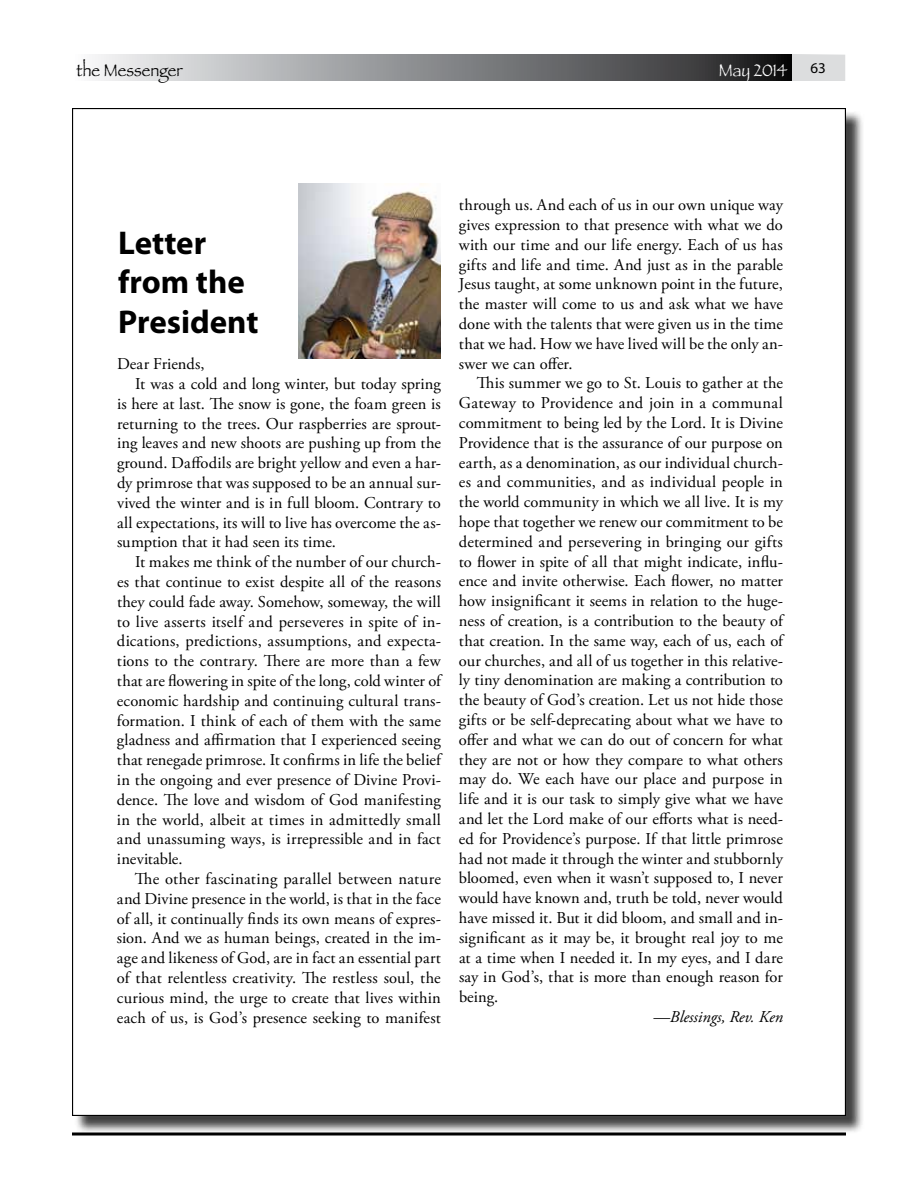
<style>
.page{position:relative;width:918px;height:1188px;background:#fff}
.page>*{position:absolute;margin:0;border:0;box-sizing:border-box;transform-origin:0 0}
.t1{font:700 33px/39.6px "Myriad Pro";color:#000}
.t2{font:18px "Papyrus";color:#000;scale:.9 1}
.t3{font:18px "Papyrus";color:#fff;scale:.9 1}
.t4{font:16.5px/19.8px "Adobe Garamond Pro";letter-spacing:.005em;color:#000;text-align:justify}
.t5{font:italic 16.5px "Adobe Garamond Pro";color:#000}
.t6{font:15px "Myriad Pro";color:#000}
</style>
<div class="page">
<svg style="left:95px;top:54px;width:697px;height:27px;background:#858688"></svg>
<svg style="left:792px;top:54px;width:53px;height:27px"></svg>
<hr style="left:72px;top:1132px;width:774px;height:4px;background:#7f7f7f">
<div style="left:74px;top:110px;width:791px;height:1025px;background:#000;opacity:.75"></div>
<div style="left:73px;top:109px;width:772px;height:1006px;background:#fff"></div>
<img style="left:299px;top:184px;width:142px;height:174px">
<p class="t2" style="left:76px;top:59px;width:119px">the Messenger</p>
<p class="t3" style="left:719px;top:59px;width:78px">May 2014</p>
<p class="t6" style="left:811px;top:59px;width:17px">63</p>
<h1 class="t1" style="left:118px;top:222px;width:142px">Letter from the<br>President</h1>
<p class="t4" style="left:117px;top:355px;width:89px">Dear Friends,</p>
<p class="t4" style="left:135px;top:374px;width:307px">It was a cold and long winter, but today spring</p>
<p class="t4" style="left:117px;top:394px;width:325px">is here at last. The snow is gone, the foam green is</p>
<p class="t4" style="left:117px;top:414px;width:325px">returning to the trees. Our raspberries are sprout-</p>
<p class="t4" style="left:117px;top:434px;width:325px">ing leaves and new shoots are pushing up from the</p>
<p class="t4" style="left:117px;top:454px;width:325px">ground. Daffodils are bright yellow and even a har-</p>
<p class="t4" style="left:117px;top:473px;width:325px">dy primrose that was supposed to be an annual sur-</p>
<p class="t4" style="left:117px;top:493px;width:325px">vived the winter and is in full bloom. Contrary to</p>
<p class="t4" style="left:117px;top:513px;width:325px">all expectations, its will to live has overcome the as-</p>
<p class="t4" style="left:117px;top:533px;width:221px">sumption that it had seen its time.</p>
<p class="t4" style="left:135px;top:553px;width:307px">It makes me think of the number of our church-</p>
<p class="t4" style="left:117px;top:572px;width:326px">es that continue to exist despite all of the reasons</p>
<p class="t4" style="left:117px;top:592px;width:325px">they could fade away. Somehow, someway, the will</p>
<p class="t4" style="left:117px;top:612px;width:325px">to live asserts itself and perseveres in spite of in-</p>
<p class="t4" style="left:117px;top:632px;width:325px">dications, predictions, assumptions, and expecta-</p>
<p class="t4" style="left:117px;top:652px;width:325px">tions to the contrary. There are more than a few</p>
<p class="t4" style="left:117px;top:671px;width:325px">that are flowering in spite of the long, cold winter of</p>
<p class="t4" style="left:117px;top:691px;width:325px">economic hardship and continuing cultural trans-</p>
<p class="t4" style="left:117px;top:711px;width:325px">formation. I think of each of them with the same</p>
<p class="t4" style="left:117px;top:731px;width:326px">gladness and affirmation that I experienced seeing</p>
<p class="t4" style="left:117px;top:751px;width:325px">that renegade primrose. It confirms in life the belief</p>
<p class="t4" style="left:117px;top:770px;width:325px">in the ongoing and ever presence of Divine Provi-</p>
<p class="t4" style="left:117px;top:790px;width:325px">dence. The love and wisdom of God manifesting</p>
<p class="t4" style="left:117px;top:810px;width:325px">in the world, albeit at times in admittedly small</p>
<p class="t4" style="left:117px;top:830px;width:325px">and unassuming ways, is irrepressible and in fact</p>
<p class="t4" style="left:117px;top:850px;width:67px">inevitable.</p>
<p class="t4" style="left:135px;top:869px;width:307px">The other fascinating parallel between nature</p>
<p class="t4" style="left:117px;top:889px;width:326px">and Divine presence in the world, is that in the face</p>
<p class="t4" style="left:117px;top:909px;width:325px">of all, it continually finds its own means of expres-</p>
<p class="t4" style="left:117px;top:929px;width:325px">sion. And we as human beings, created in the im-</p>
<p class="t4" style="left:117px;top:949px;width:325px">age and likeness of God, are in fact an essential part</p>
<p class="t4" style="left:117px;top:968px;width:325px">of that relentless creativity. The restless soul, the</p>
<p class="t4" style="left:117px;top:988px;width:325px">curious mind, the urge to create that lives within</p>
<p class="t4" style="left:117px;top:1008px;width:325px">each of us, is God’s presence seeking to manifest</p>
<p class="t4" style="left:459px;top:196px;width:326px">through us. And each of us in our own unique way gives expression to that presence with what we do with our time and our life energy. Each of us has gifts and life and time. And just as in the parable Jesus taught, at some unknown point in the future, the master will come to us and ask what we have done with the talents that were given us in the time that we had. How we have lived will be the only an&shy;swer we can offer.</p>
<p class="t4" style="left:459px;top:374px;width:326px;text-indent:18px">This summer we go to St. Louis to gather at the Gateway to Providence and join in a communal commitment to being led by the Lord. It is Divine Providence that is the assurance of our purpose on earth, as a denomination, as our individual church&shy;es and communities, and as individual people in the world community in which we all live. It is my hope that together we renew our commitment to be determined and persevering in bringing our gifts to flower in spite of all that might indicate, influ&shy;ence and invite otherwise. Each flower, no matter how insignificant it seems in relation to the huge&shy;ness of creation, is a contribution to the beauty of that creation. In the same way, each of us, each of our churches, and all of us together in this relative&shy;ly tiny denomination are making a contribution to the beauty of God’s creation. Let us not hide those gifts or be self-deprecating about what we have to offer and what we can do out of concern for what they are not or how they compare to what others may do. We each have our place and purpose in life and it is our task to simply give what we have and let the Lord make of our efforts what is need&shy;ed for Providence’s purpose. If that little primrose had not made it through the winter and stubbornly bloomed, even when it wasn’t supposed to, I never would have known and, truth be told, never would have missed it. But it did bloom, and small and in&shy;significant as it may be, it brought real joy to me at a time when I needed it. In my eyes, and I dare say in God’s, that is more than enough reason for being.</p>
<p class="t5" style="left:653px;top:1007px;width:131px">—Blessings, Rev. Ken</p>
</div>
